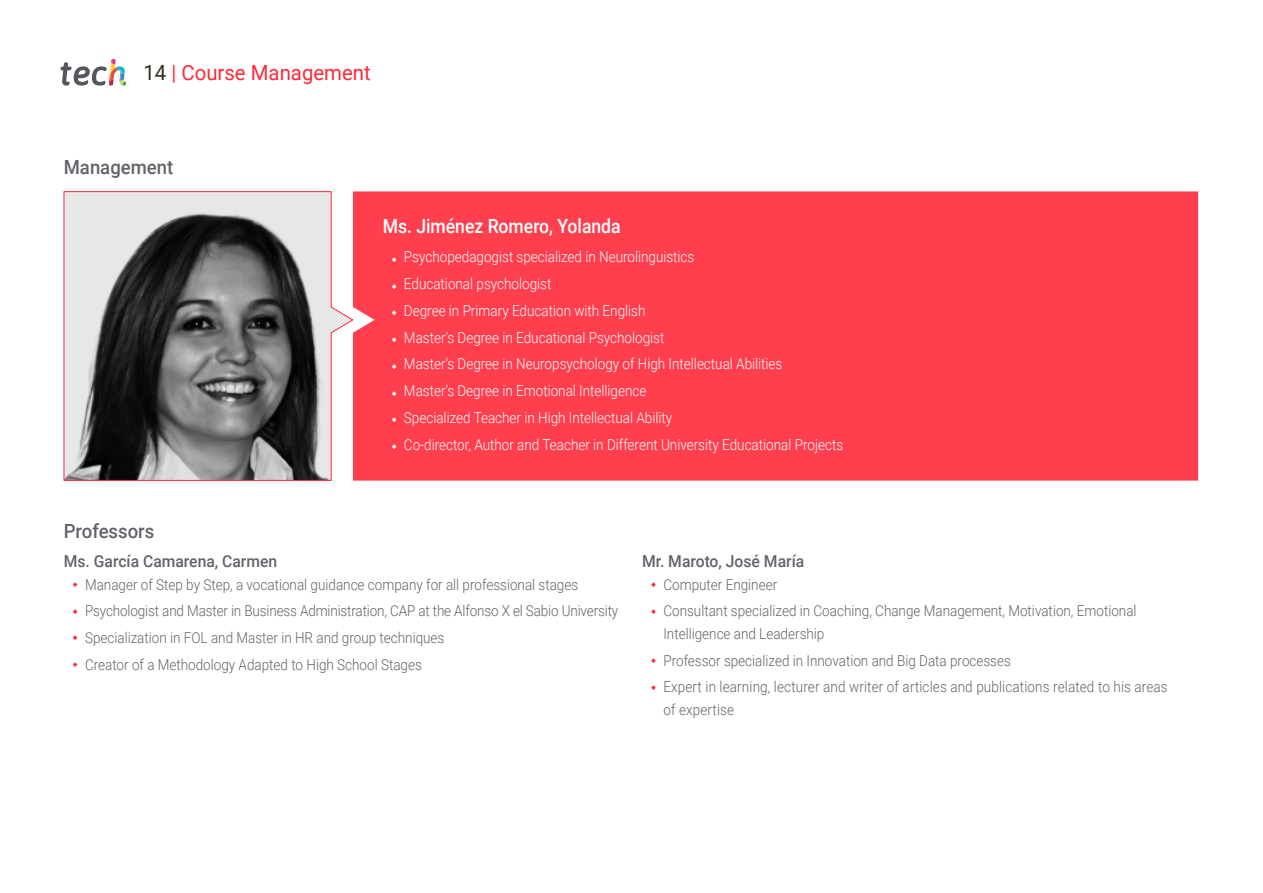
<style>
.page{position:relative;width:1263px;height:893px;background:#fff}
.page>*{position:absolute;margin:0;border:0;box-sizing:border-box;transform-origin:0 0}
.t1{font:21px "Roboto";color:#ff293a}
.t2{font:500 19.5px "Roboto";color:#fff;scale:.9 1}
.t3{font:500 19.5px "Roboto";color:#61646a;scale:.95 1}
.t4{font:500 16.5px "Roboto";color:#61646a;scale:.95 1}
.t5{font:300 15px/26.7px "Roboto";color:#61646a;scale:.9 1}
.t6{font:300 15px/26.7px "Roboto";color:#fff;scale:.9 1}
.s1{color:#312e20}
</style>
<div class="page">
<svg style="left:61px;top:59px;width:65px;height:27px"></svg>
<div style="left:353px;top:191px;width:845px;height:290px;background:#ff3e4e"></div>
<svg style="left:64px;top:191px;width:289px;height:290px;background:#878484"></svg>
<svg style="left:392px;top:257px;width:5px;height:5px"></svg>
<svg style="left:392px;top:284px;width:5px;height:5px"></svg>
<svg style="left:392px;top:310px;width:5px;height:5px"></svg>
<svg style="left:392px;top:337px;width:5px;height:5px"></svg>
<svg style="left:392px;top:364px;width:5px;height:5px"></svg>
<svg style="left:392px;top:391px;width:5px;height:5px"></svg>
<svg style="left:392px;top:417px;width:5px;height:5px"></svg>
<svg style="left:392px;top:444px;width:5px;height:5px"></svg>
<h1 class="t1" style="left:144px;top:57px;width:229px"><span class="s1">14</span> | Course Management</h1>
<h2 class="t3" style="left:64px;top:154px;width:117px">Management</h2>
<h2 class="t2" style="left:383px;top:212px;width:266px">Ms. Jiménez Romero, Yolanda</h2>
<p class="t6" style="left:404px;top:243px;width:489px">Psychopedagogist specialized in Neurolinguistics<br>Educational psychologist<br>Degree in Primary Education with English<br>Master's Degree in Educational Psychologist<br>Master's Degree in Neuropsychology of High Intellectual Abilities<br>Master’s Degree in Emotional Intelligence<br>Specialized Teacher in High Intellectual Ability<br>Co-director, Author and Teacher in Different University Educational Projects</p>
<h2 class="t3" style="left:64px;top:517px;width:97px">Professors</h2>
<p class="t4" style="left:64px;top:550px;width:226px">Ms. García Camarena, Carmen</p>
<p class="t5" style="left:85px;top:570px;width:594px">Manager of Step by Step, a vocational guidance company for all professional stages Psychologist and Master in Business Administration, CAP at the Alfonso X el Sabio University Specialization in FOL and Master in HR and group techniques<br>Creator of a Methodology Adapted to High School Stages</p>
<p class="t4" style="left:642px;top:550px;width:172px">Mr. Maroto, José María</p>
<p class="t5" style="left:663px;top:570px;width:527px">Computer Engineer<br>Consultant specialized in Coaching, Change Management, Motivation, Emotional</p>
<p class="t5" style="left:663px;top:619px;width:562px">Intelligence and Leadership<br>Professor specialized in Innovation and Big Data processes<br>Expert in learning, lecturer and writer of articles and publications related to his areas</p>
<p class="t5" style="left:663px;top:695px;width:80px">of expertise</p>
</div>
